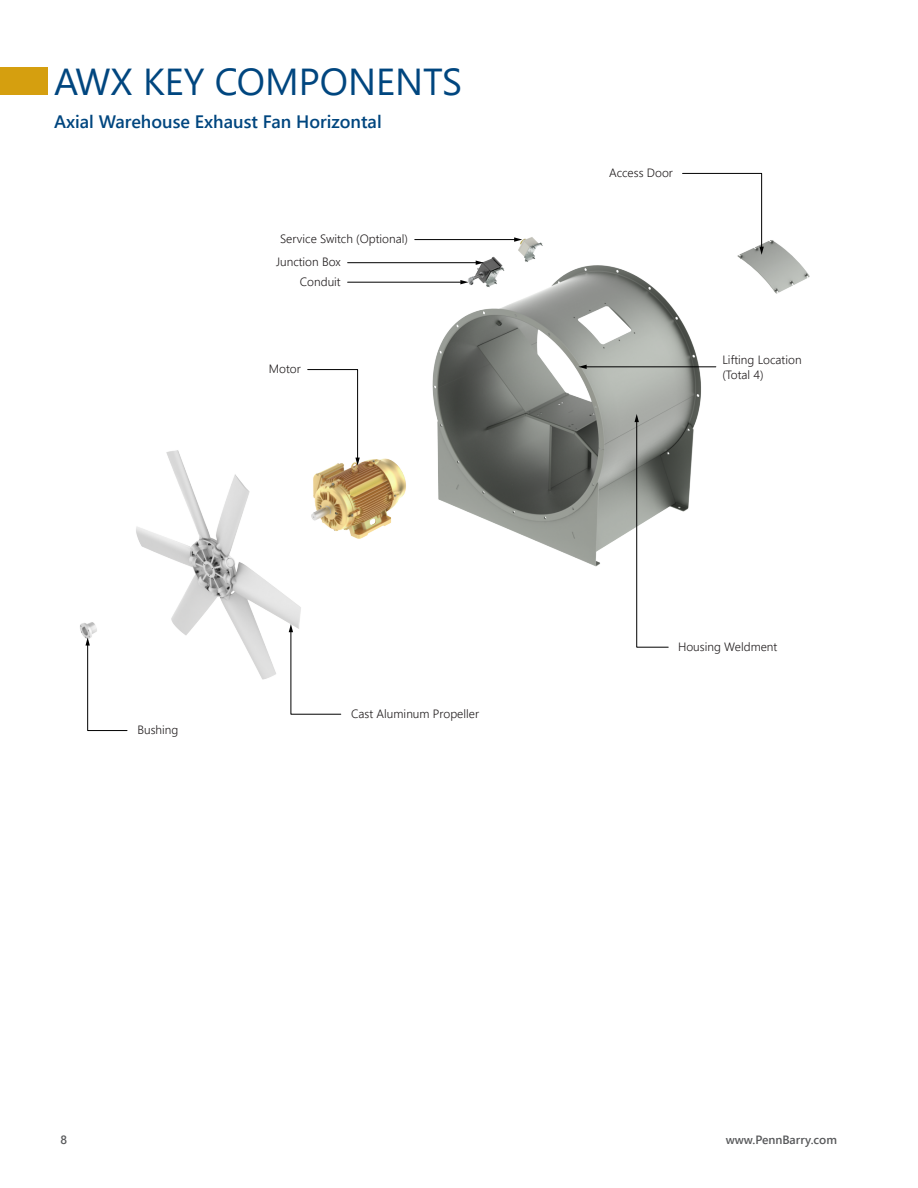
<style>
.page{position:relative;width:918px;height:1188px;background:#fff}
.page>*{position:absolute;margin:0;border:0;box-sizing:border-box;transform-origin:0 0}
.t1{font:37.5px "Segoe UI";color:#00467f}
.t2{font:600 18px "Segoe UI";color:#00467f}
.t3{font:300 12px/14.4px "Segoe UI";color:#231f20}
.t4{font:600 12px "Segoe UI";color:#58595b}
</style>
<div class="page">
<div style="left:0;top:68px;width:48px;height:27px;background:#d59f0f"></div>
<img style="left:80px;top:237px;width:730px;height:443px">
<hr style="left:415px;top:239px;width:101px;height:1px;background:#000">
<svg style="left:514px;top:237px;width:8px;height:5px"></svg>
<hr style="left:585px;top:366px;width:131px;height:1px;background:#000">
<svg style="left:579px;top:365px;width:8px;height:4px"></svg>
<hr style="left:348px;top:262px;width:129px;height:1px;background:#000">
<svg style="left:476px;top:261px;width:8px;height:4px"></svg>
<hr style="left:348px;top:282px;width:114px;height:1px;background:#000">
<svg style="left:460px;top:280px;width:9px;height:4px"></svg>
<svg style="left:682px;top:173px;width:82px;height:82px"></svg>
<svg style="left:307px;top:369px;width:53px;height:97px"></svg>
<svg style="left:289px;top:624px;width:53px;height:91px"></svg>
<svg style="left:85px;top:637px;width:43px;height:94px"></svg>
<svg style="left:635px;top:414px;width:34px;height:234px"></svg>
<h1 class="t1" style="left:54px;top:46px;width:410px">AWX KEY COMPONENTS</h1>
<h2 class="t2" style="left:54px;top:105px;width:329px">Axial Warehouse Exhaust Fan Horizontal</h2>
<p class="t3" style="left:280px;top:230px;width:129px">Service Switch (Optional)</p>
<p class="t3" style="left:276px;top:251px;width:66px;line-height:19.5px;text-align:right">Junction Box<br>Conduit</p>
<p class="t3" style="left:269px;top:360px;width:33px">Motor</p>
<p class="t3" style="left:137px;top:721px;width:43px">Bushing</p>
<p class="t3" style="left:351px;top:705px;width:129px">Cast Aluminum Propeller</p>
<p class="t3" style="left:609px;top:164px;width:65px">Access Door</p>
<p class="t3" style="left:722px;top:351px;width:81px">Lifting Location (Total 4)</p>
<p class="t3" style="left:678px;top:638px;width:101px">Housing Weldment</p>
<p class="t4" style="left:60px;top:1129px;width:8px">8</p>
<p class="t4" style="left:726px;top:1129px;width:113px">www.PennBarry.com</p>
</div>
